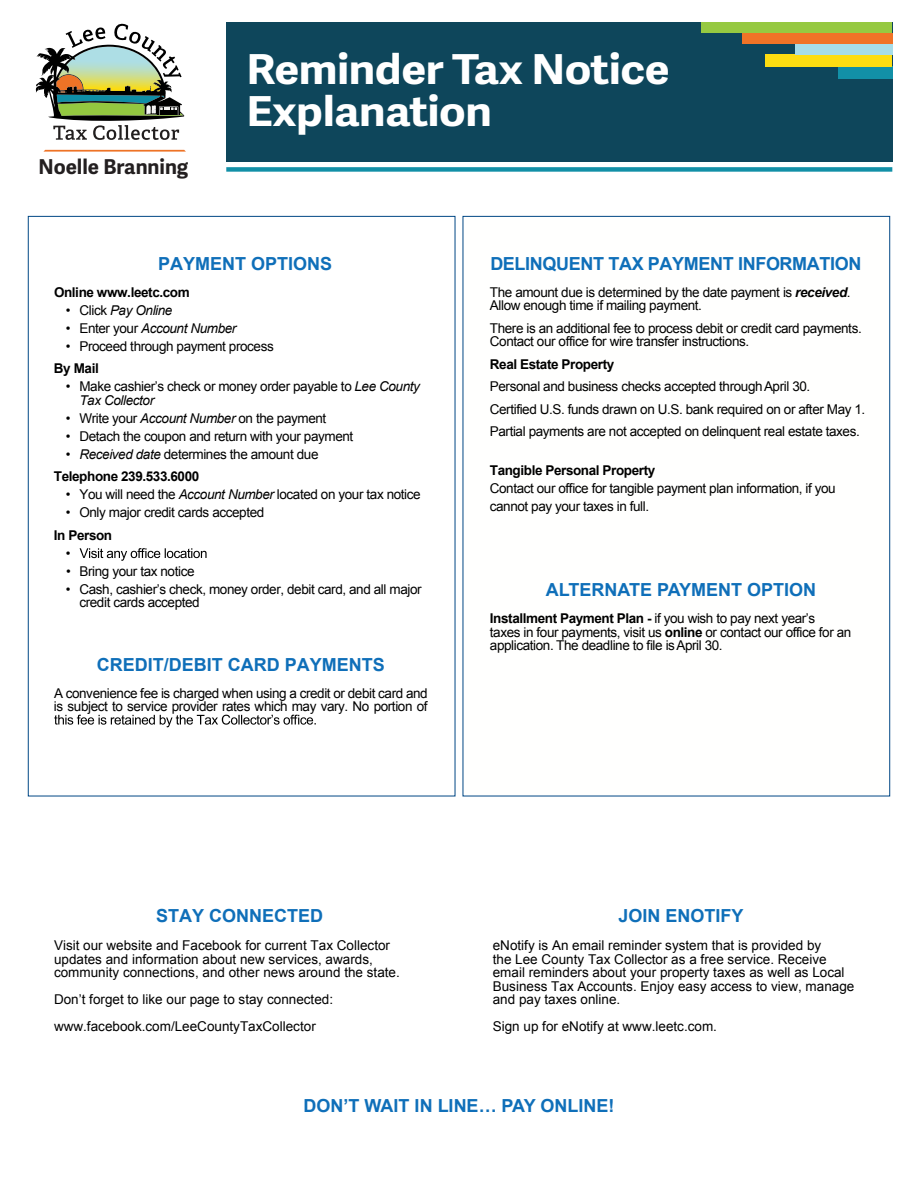
<style>
.page{position:relative;width:918px;height:1188px;background:#fff}
.page>*{position:absolute;margin:0;border:0;box-sizing:border-box;transform-origin:0 0}
.t1{font:700 41.25px/42.5px "Adelle Sans";letter-spacing:-.01em;color:#fff;scale:1.1 1}
.t2{font:700 20.55px "Adelle Sans";color:#231f20}
.t3{font:700 18px "Arial";color:#0f6fb9}
.t4{font:700 18px "Arial";letter-spacing:-.02em;color:#0f6fb9}
.t5{font:13.5px/13.5px "Arial";letter-spacing:-.03em;color:#000}
.t6{font:13.5px/13.5px "Arial";color:#000}
.t7{font:700 13.5px "Arial";letter-spacing:-.03em;color:#000}
.t8{font:italic 13.5px "Arial";letter-spacing:-.03em;color:#000}
.s1{font-style:normal}
.s2{font-style:italic}
.s3{font-weight:700}
.s4{font-weight:700;font-style:italic}
</style>
<div class="page">
<div style="left:463px;top:216px;width:427px;height:580px;background:#fffffe;border:1px solid #004785"></div>
<div style="left:28px;top:216px;width:427px;height:580px;background:#fff;border:1px solid #004785"></div>
<svg style="left:80px;top:548px;width:127px;height:13px"></svg>
<svg style="left:54px;top:715px;width:262px;height:12px"></svg>
<div style="left:226px;top:22px;width:666px;height:140px;background:#0e465b"></div>
<div style="left:226px;top:167px;width:666px;height:5px;background:#1290a7"></div>
<div style="left:838px;top:67px;width:54px;height:12px;background:#1290a7"></div>
<div style="left:765px;top:55px;width:127px;height:12px;background:#fedd11"></div>
<div style="left:795px;top:44px;width:97px;height:11px;background:#a7dde9"></div>
<div style="left:742px;top:33px;width:150px;height:11px;background:#f07327"></div>
<div style="left:702px;top:22px;width:190px;height:11px;background:#96c941"></div>
<svg style="left:43px;top:150px;width:143px;height:2px"></svg>
<svg style="left:36px;top:23px;width:148px;height:117px"></svg>
<h2 class="t2" style="left:39px;top:154px;width:151px">Noelle Branning</h2>
<h1 class="t1" style="left:247px;top:49px;width:386px">Reminder Tax Notice<br>Explanation</h1>
<h3 class="t3" style="left:158px;top:252px;width:176px">PAYMENT OPTIONS</h3>
<p class="t7" style="left:54px;top:283px;width:137px">Online www.leetc.com</p>
<p class="t8" style="left:66px;top:302px;width:108px"><span class="s1">• Click</span> Pay Online</p>
<p class="t8" style="left:66px;top:320px;width:172px"><span class="s1">• Enter your</span> Account Number</p>
<p class="t5" style="left:66px;top:340px;width:209px">• Proceed through payment process</p>
<p class="t7" style="left:54px;top:360px;width:46px">By Mail</p>
<p class="t5" style="left:79px;top:380px;width:342px;text-indent:-13px">• Make cashier’s check or money order payable to <span class="s2">Lee County<br>Tax Collector</span></p>
<p class="t5" style="left:66px;top:412px;width:262px">• Write your <span class="s2">Account Number</span> on the payment</p>
<p class="t5" style="left:66px;top:430px;width:289px">• Detach the coupon and return with your payment</p>
<p class="t5" style="left:54px;top:443px;width:266px;line-height:22.5px;text-indent:12px"><span class="s2">• Received date</span> determines the amount due<br><span class="s3">Telephone 239.533.6000</span></p>
<p class="t5" style="left:66px;top:488px;width:356px">• You will need the <span class="s2">Account Number</span> located on your tax notice</p>
<p class="t5" style="left:66px;top:506px;width:200px">• Only major credit cards accepted</p>
<p class="t7" style="left:54px;top:526px;width:60px">In Person</p>
<p class="t5" style="left:66px;top:547px;width:6px">•</p>
<p class="t5" style="left:66px;top:565px;width:130px">• Bring your tax notice</p>
<p class="t5" style="left:79px;top:583px;width:344px;text-indent:-13px">• Cash, cashier’s check, money order, debit card, and all major credit cards accepted</p>
<h3 class="t3" style="left:97px;top:652px;width:289px">CREDIT/DEBIT CARD PAYMENTS</h3>
<p class="t5" style="left:54px;top:686px;width:375px">A convenience fee is charged when using a credit or debit card and is subject to service provider rates which may vary. No portion of</p>
<h3 class="t4" style="left:490px;top:251px;width:373px">DELINQUENT TAX PAYMENT INFORMATION</h3>
<p class="t5" style="left:490px;top:285px;width:362px">The amount due is determined by the date payment is <span class="s4">received</span>.<br>Allow enough time if mailing payment.</p>
<p class="t5" style="left:490px;top:321px;width:373px">There is an additional fee to process debit or credit card payments.<br>Contact our office for wire transfer instructions.</p>
<p class="t7" style="left:490px;top:355px;width:126px">Real Estate Property</p>
<p class="t5" style="left:490px;top:375px;width:377px;line-height:22.5px">Personal and business checks accepted throughApril 30.<br>Certified U.S. funds drawn on U.S. bank required on or after May 1.<br>Partial payments are not accepted on delinquent real estate taxes.</p>
<p class="t7" style="left:490px;top:461px;width:167px">Tangible Personal Property</p>
<p class="t5" style="left:490px;top:479px;width:347px;line-height:18px">Contact our office for tangible payment plan information, if you cannot pay your taxes in full.</p>
<h3 class="t3" style="left:546px;top:578px;width:272px">ALTERNATE PAYMENT OPTION</h3>
<p class="t5" style="left:490px;top:612px;width:363px"><span class="s3">Installment Payment Plan -</span> if you wish to pay next year’s<br>taxes in four payments, visit us <span class="s3">online</span> or contact our office for an application. The deadline to file isApril 30.</p>
<h3 class="t3" style="left:156px;top:904px;width:169px">STAY CONNECTED</h3>
<p class="t6" style="left:54px;top:939px;width:347px">Visit our website and Facebook for current Tax Collector updates and information about new services, awards, community connections, and other news around the state.</p>
<p class="t6" style="left:54px;top:986px;width:281px;line-height:27px">Don’t forget to like our page to stay connected: www.facebook.com/LeeCountyTaxCollector</p>
<h3 class="t3" style="left:618px;top:904px;width:127px">JOIN ENOTIFY</h3>
<p class="t6" style="left:493px;top:939px;width:363px">eNotify is An email reminder system that is provided by<br>the Lee County Tax Collector as a free service. Receive email reminders about your property taxes as well as Local Business Tax Accounts. Enjoy easy access to view, manage and pay taxes online.</p>
<p class="t6" style="left:493px;top:1020px;width:226px">Sign up for eNotify at www.leetc.com.</p>
<h3 class="t3" style="left:304px;top:1094px;width:312px">DON’T WAIT IN LINE… PAY ONLINE!</h3>
</div>
